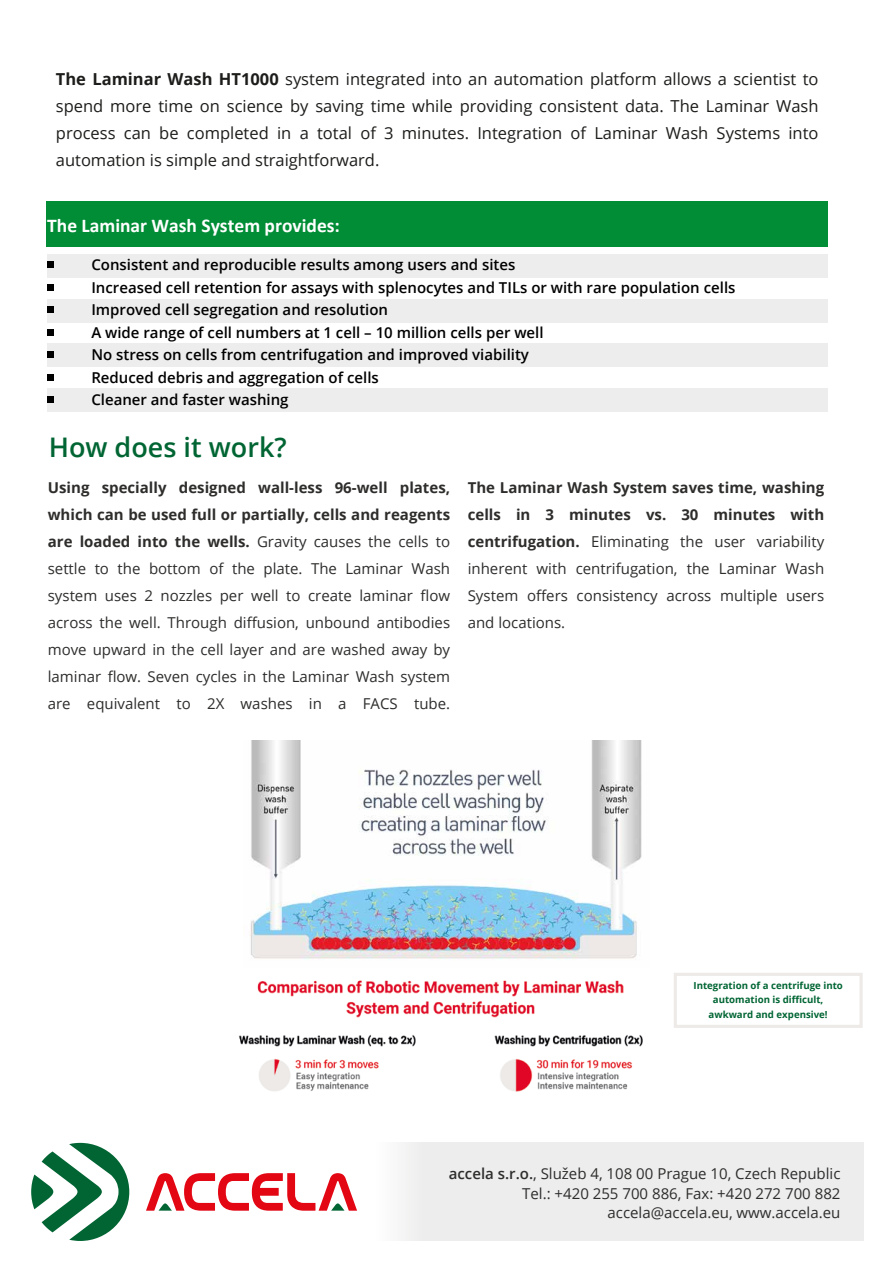
<style>
.page{position:relative;width:893px;height:1263px;background:#fff}
.page>*{position:absolute;margin:0;border:0;box-sizing:border-box;transform-origin:0 0}
.t1{font:600 27px "Open Sans";color:#006533}
.t2{font:700 19.5px "Calibri";color:#fff}
.t3{font:16.5px/27px "Open Sans";color:#1d1d1b;text-align:justify}
.t4{font:15px/27px "Open Sans";color:#2e2d2c;text-align:justify}
.t5{font:600 15px/22.5px "Open Sans";color:#000}
.t6{font:700 9.6px/14.5px "Open Sans";color:#006533;text-align:center}
.s1{font-weight:700}
.s2{font-weight:600}
</style>
<div class="page">
<div style="left:46px;top:201px;width:782px;height:45px;background:#008d36"></div>
<div style="left:47px;top:254px;width:781px;height:24px;background:#eeeded"></div>
<div style="left:47px;top:299px;width:781px;height:24px;background:#eeeded"></div>
<div style="left:47px;top:343px;width:781px;height:24px;background:#eeeded"></div>
<div style="left:47px;top:388px;width:781px;height:24px;background:#eeeded"></div>
<div style="left:80px;top:1143px;width:783px;height:98px;background:linear-gradient(to right,#fff,#e7e7e7)"></div>
<svg style="left:146px;top:1173px;width:211px;height:38px"></svg>
<svg style="left:31px;top:1143px;width:98px;height:98px"></svg>
<div style="left:48px;top:261px;width:6px;height:7px;background:#000"></div>
<svg style="left:48px;top:284px;width:6px;height:6px"></svg>
<div style="left:48px;top:306px;width:6px;height:7px;background:#000"></div>
<svg style="left:48px;top:329px;width:6px;height:6px"></svg>
<div style="left:48px;top:351px;width:6px;height:7px;background:#000"></div>
<svg style="left:48px;top:374px;width:6px;height:6px"></svg>
<div style="left:48px;top:396px;width:6px;height:7px;background:#000"></div>
<img style="left:250px;top:740px;width:392px;height:220px">
<img style="left:239px;top:980px;width:404px;height:112px">
<div style="left:674px;top:973px;width:189px;height:55px;border:3px solid #edeae8"></div>
<p class="t3" style="left:56px;top:65px;width:764px"><span class="s1">The Laminar Wash HT1000</span> system integrated into an automation platform allows a scientist to spend more time on science by saving time while providing consistent data. The Laminar Wash process can be completed in a total of 3 minutes. Integration of Laminar Wash Systems into automation is simple and straightforward.</p>
<h2 class="t2" style="left:47px;top:213px;width:294px">The Laminar Wash System provides:</h2>
<p class="t5" style="left:91px;top:253px;width:646px">Consistent and reproducible results among users and sites<br>Increased cell retention for assays with splenocytes and TILs or with rare population cells Improved cell segregation and resolution<br>A wide range of cell numbers at 1 cell – 10 million cells per well<br>No stress on cells from centrifugation and improved viability<br>Reduced debris and aggregation of cells<br>Cleaner and faster washing</p>
<h1 class="t1" style="left:49px;top:429px;width:239px">How does it work?</h1>
<p class="t4" style="left:48px;top:474px;width:404px"><span class="s1">Using specially designed wall-less 96-well plates, which can be used full or partially, cells and reagents are loaded into the wells.</span> Gravity causes the cells to settle to the bottom of the plate. The Laminar Wash system uses 2 nozzles per well to create laminar flow across the well. Through diffusion, unbound antibodies move upward in the cell layer and are washed away by laminar flow. Seven cycles in the Laminar Wash system are equivalent to 2X washes in a FACS tube.</p>
<p class="t4" style="left:468px;top:473px;width:358px"><span class="s1">The Laminar Wash System saves time, washing cells in 3 minutes vs. 30 minutes with centrifugation.</span> Eliminating the user variability inherent with centrifugation, the Laminar Wash System offers consistency across multiple users and locations.</p>
<p class="t6" style="left:693px;top:978px;width:151px">Integration of a centrifuge into automation is difficult, awkward and expensive!</p>
<p class="t4" style="left:449px;top:1164px;width:393px;line-height:19.5px;text-align:right"><span class="s2">accela s.r.o.</span>, Služeb 4, 108 00 Prague 10, Czech Republic<br>Tel.: +420 255 700 886, Fax: +420 272 700 882 accela@accela.eu, www.accela.eu</p>
</div>
